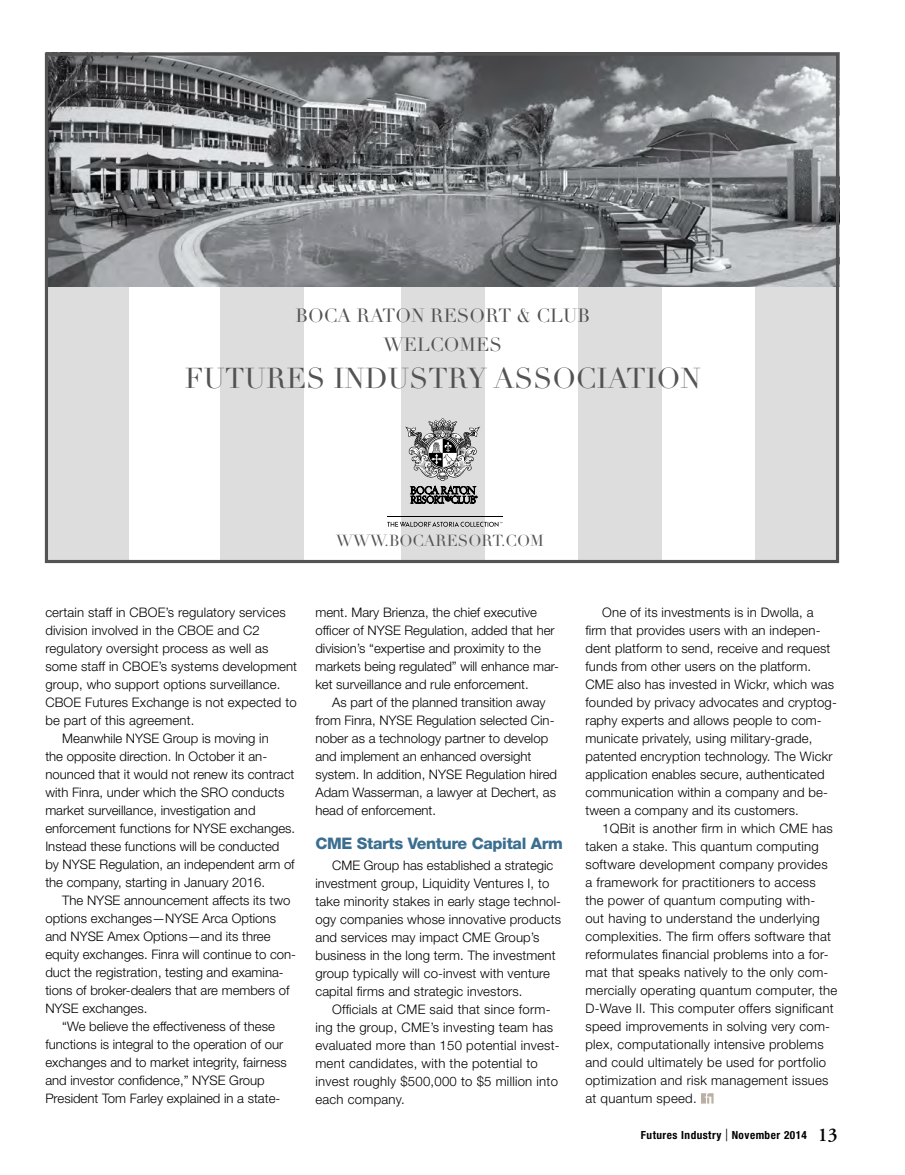
<style>
.page{position:relative;width:905px;height:1175px;background:#fff}
.page>*{position:absolute;margin:0;border:0;box-sizing:border-box;transform-origin:0 0}
.t1{font:28.35px "Didot";color:#535353}
.t2{font:18.9px/28px "Didot";color:#535353;text-align:center}
.t3{font:800 15.9px "Helvetica Neue LT Std";letter-spacing:-.02em;color:#3b6e8f}
.t4{font:15.75px "Didot";color:#535353}
.t5{font:300 13.2px/18px "Helvetica Neue LT Std";letter-spacing:.01em;color:#000}
.t6{font:700 condensed 11.25px "Helvetica Neue LT Std";letter-spacing:.04em;color:#000}
.s1{font-weight:400;font-size:16.8px}
.s2{font-family:"Adobe Garamond Pro";font-weight:600;font-stretch:normal;font-size:19.5px}
</style>
<div class="page">
<svg style="left:701px;top:1093px;width:12px;height:10px"></svg>
<svg style="left:44px;top:52px;width:796px;height:512px"></svg>
<h2 class="t2" style="left:295px;top:302px;width:296px">BOCA RATON RESORT &amp; CLUB<br>WELCOMES</h2>
<h1 class="t1" style="left:185px;top:361px;width:517px">FUTURES INDUSTRY ASSOCIATION</h1>
<p class="t4" style="left:336px;top:531px;width:209px">WWW.BOCARESORT.COM</p>
<p class="t5" style="left:45px;top:603px;width:242px">certain staff in CBOE’s regulatory services</p>
<p class="t5" style="left:45px;top:621px;width:216px">division involved in the CBOE and C2</p>
<p class="t5" style="left:45px;top:639px;width:224px">regulatory oversight process as well as</p>
<p class="t5" style="left:45px;top:657px;width:253px">some staff in CBOE’s systems development</p>
<p class="t5" style="left:45px;top:675px;width:236px">group, who support options surveillance.</p>
<p class="t5" style="left:45px;top:693px;width:253px">CBOE Futures Exchange is not expected to</p>
<p class="t5" style="left:45px;top:711px;width:150px">be part of this agreement.</p>
<p class="t5" style="left:62px;top:729px;width:208px">Meanwhile NYSE Group is moving in</p>
<p class="t5" style="left:45px;top:747px;width:223px">the opposite direction. In October it an-</p>
<p class="t5" style="left:45px;top:765px;width:250px">nounced that it would not renew its contract</p>
<p class="t5" style="left:45px;top:783px;width:240px">with Finra, under which the SRO conducts</p>
<p class="t5" style="left:45px;top:801px;width:212px">market surveillance, investigation and</p>
<p class="t5" style="left:45px;top:819px;width:251px">enforcement functions for NYSE exchanges.</p>
<p class="t5" style="left:45px;top:837px;width:235px">Instead these functions will be conducted</p>
<p class="t5" style="left:45px;top:855px;width:251px">by NYSE Regulation, an independent arm of</p>
<p class="t5" style="left:45px;top:873px;width:221px">the company, starting in January 2016.</p>
<p class="t5" style="left:62px;top:891px;width:230px">The NYSE announcement affects its two</p>
<p class="t5" style="left:45px;top:909px;width:232px">options exchanges—NYSE Arca Options</p>
<p class="t5" style="left:45px;top:927px;width:227px">and NYSE Amex Options—and its three</p>
<p class="t5" style="left:45px;top:945px;width:252px">equity exchanges. Finra will continue to con-</p>
<p class="t5" style="left:45px;top:963px;width:240px">duct the registration, testing and examina-</p>
<p class="t5" style="left:45px;top:981px;width:246px">tions of broker-dealers that are members of</p>
<p class="t5" style="left:45px;top:999px;width:103px">NYSE exchanges.</p>
<p class="t5" style="left:62px;top:1017px;width:214px">“We believe the effectiveness of these</p>
<p class="t5" style="left:45px;top:1035px;width:239px">functions is integral to the operation of our</p>
<p class="t5" style="left:45px;top:1053px;width:243px">exchanges and to market integrity, fairness</p>
<p class="t5" style="left:45px;top:1071px;width:221px">and investor confidence,” NYSE Group</p>
<p class="t5" style="left:45px;top:1089px;width:236px">President Tom Farley explained in a state-</p>
<p class="t5" style="left:315px;top:603px;width:245px">ment. Mary Brienza, the chief executive officer of NYSE Regulation, added that her division’s “expertise and proximity to the markets being regulated” will enhance mar&shy;ket surveillance and rule enforcement.</p>
<p class="t5" style="left:315px;top:693px;width:243px;text-indent:17px">As part of the planned transition away from Finra, NYSE Regulation selected Cin&shy;nober as a technology partner to develop and implement an enhanced oversight system. In addition, NYSE Regulation hired Adam Wasserman, a lawyer at Dechert, as head of enforcement.</p>
<p class="t3" style="left:315px;top:833px;width:249px">CME Starts Venture Capital Arm</p>
<p class="t5" style="left:315px;top:855px;width:247px;text-indent:17px">CME Group has established a strategic investment group, Liquidity Ventures I, to take minority stakes in early stage technol&shy;ogy companies whose innovative products and services may impact CME Group’s business in the long term. The investment group typically will co-invest with venture capital firms and strategic investors.</p>
<p class="t5" style="left:315px;top:999px;width:246px;text-indent:17px">Officials at CME said that since form&shy;ing the group, CME’s investing team has evaluated more than 150 potential invest&shy;ment candidates, with the potential to invest roughly $500,000 to $5 million into each company.</p>
<p class="t5" style="left:585px;top:603px;width:253px;text-indent:17px">One of its investments is in Dwolla, a firm that provides users with an indepen&shy;dent platform to send, receive and request funds from other users on the platform.<br>CME also has invested in Wickr, which was founded by privacy advocates and cryptog&shy;raphy experts and allows people to com&shy;municate privately, using military-grade, patented encryption technology. The Wickr application enables secure, authenticated communication within a company and be&shy;tween a company and its customers.</p>
<p class="t5" style="left:585px;top:819px;width:253px;text-indent:17px">1QBit is another firm in which CME has taken a stake. This quantum computing software development company provides a framework for practitioners to access<br>the power of quantum computing with&shy;out having to understand the underlying complexities. The firm offers software that reformulates financial problems into a for&shy;mat that speaks natively to the only com&shy;mercially operating quantum computer, the D-Wave II. This computer offers significant speed improvements in solving very com&shy;plex, computationally intensive problems and could ultimately be used for portfolio optimization and risk management issues at quantum speed.</p>
<p class="t6" style="left:641px;top:1128px;width:198px">Futures Industry <span class="s1">|</span> November 2014 <span class="s2">13</span></p>
</div>
